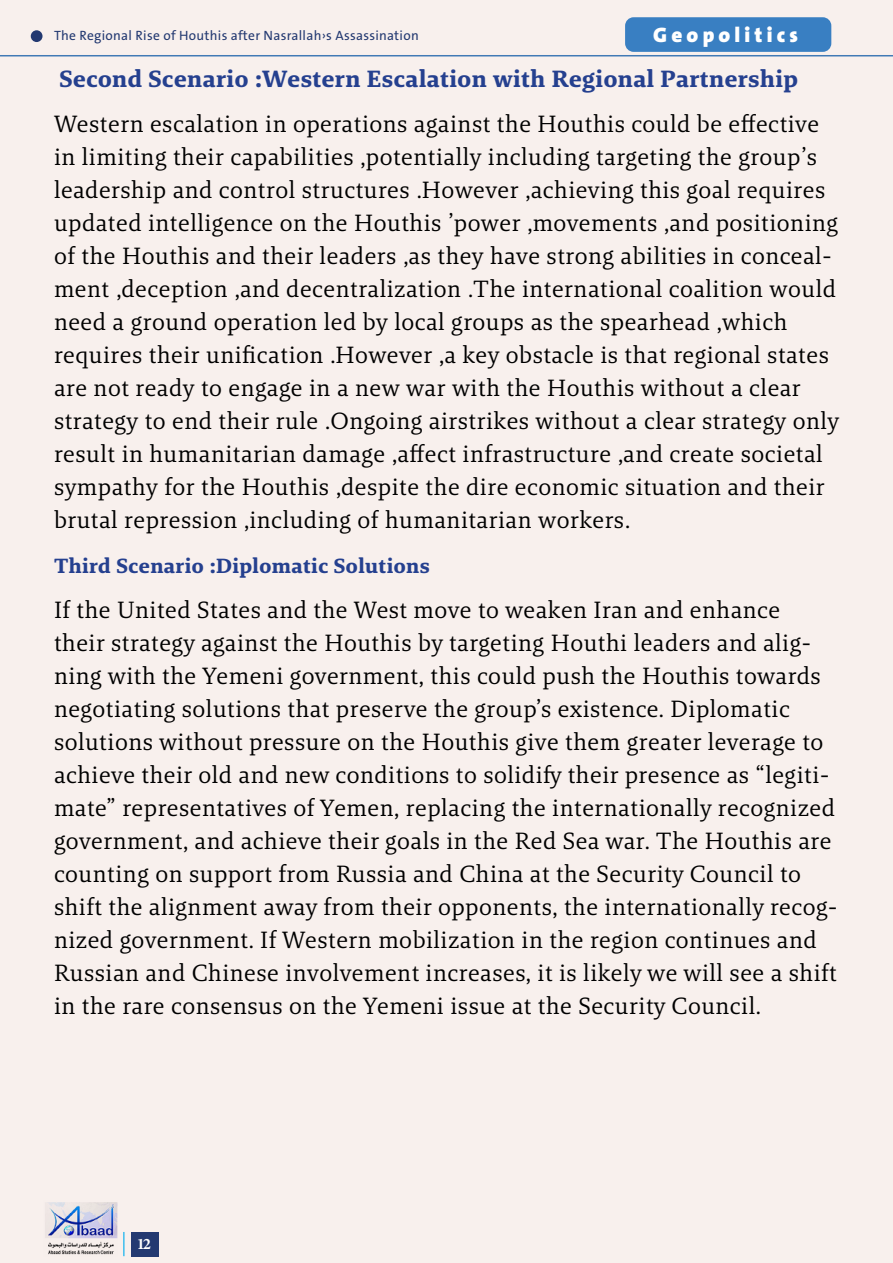
<style>
.page{position:relative;width:893px;height:1263px;background:#f8f0ed}
.page>*{position:absolute;margin:0;border:0;box-sizing:border-box;transform-origin:0 0}
.t1{font:24px/33px "Brando Arabic";letter-spacing:.02em;color:#000}
.t2{font:700 24px "Brando Arabic";letter-spacing:.02em;color:#25408f}
.t3{font:700 22.5px "Adobe Arabic";color:#fff}
.t4{font:700 21px "Brando Arabic";letter-spacing:.02em;color:#25408f}
.t5{font:900 21px "The Sans Arabic";letter-spacing:.2em;color:#fff}
.t6{font:13.5px "The Sans Arabic";letter-spacing:.02em;color:#233971}
</style>
<div class="page">
<div style="left:625px;top:17px;width:206px;height:35px;background:#397fc2;border-radius:9px"></div>
<div style="left:31px;top:30px;width:12px;height:12px;background:#233971;border-radius:50%"></div>
<div style="left:131px;top:1232px;width:28px;height:24px;background:#233971"></div>
<img style="left:45px;top:1202px;width:73px;height:53px">
<svg style="left:123px;top:1232px;width:1px;height:24px"></svg>
<p class="t6" style="left:54px;top:27px;width:366px">The Regional Rise of Houthis after Nasrallah›s Assassination</p>
<p class="t5" style="left:653px;top:21px;width:146px">Geopolitics</p>
<p class="t2" style="left:59px;top:65px;width:740px">Second Scenario :Western Escalation with Regional Partnership</p>
<p class="t1" style="left:54px;top:110px;width:787px">Western escalation in operations against the Houthis could be effective in limiting their capabilities ,potentially including targeting the group’s leadership and control structures .However ,achieving this goal requires updated intelligence on the Houthis ’power ,movements ,and positioning of the Houthis and their leaders ,as they have strong abilities in cconceal ment ,deception ,and decentralization .The international coalition would need a ground operation led by local groups as the spearhead ,which requires their unification .However ,a key obstacle is that regional states are not ready to engage in a new war with the Houthis without a clear strategy to end their rule .Ongoing airstrikes without a clear strategy only result in humanitarian damage ,affect infrastructure ,and create societal sympathy for the Houthis ,despite the dire economic situation and their brutal repression ,including of humanitarian workers.</p>
<p class="t4" style="left:54px;top:554px;width:377px">Third Scenario :Diplomatic Solutions</p>
<p class="t1" style="left:54px;top:596px;width:785px">If the United States and the West move to weaken Iran and enhance<br>their strategy against the Houthis by targeting Houthi leaders and alig&shy;ning with the Yemeni government, this could push the Houthis towards negotiating solutions that preserve the group’s existence. Diplomatic solutions without pressure on the Houthis give them greater leverage to achieve their old and new conditions to solidify their presence as “legiti&shy;mate” representatives of Yemen, replacing the internationally recognized government, and achieve their goals in the Red Sea war. The Houthis are counting on support from Russia and China at the Security Council to shift the alignment away from their opponents, the internationally recog&shy;nized government. If Western mobilization in the region continues and Russian and Chinese involvement increases, it is likely we will see a shift in the rare consensus on the Yemeni issue at the Security Council.</p>
<p class="t3" style="left:137px;top:1228px;width:16px">12</p>
</div>
